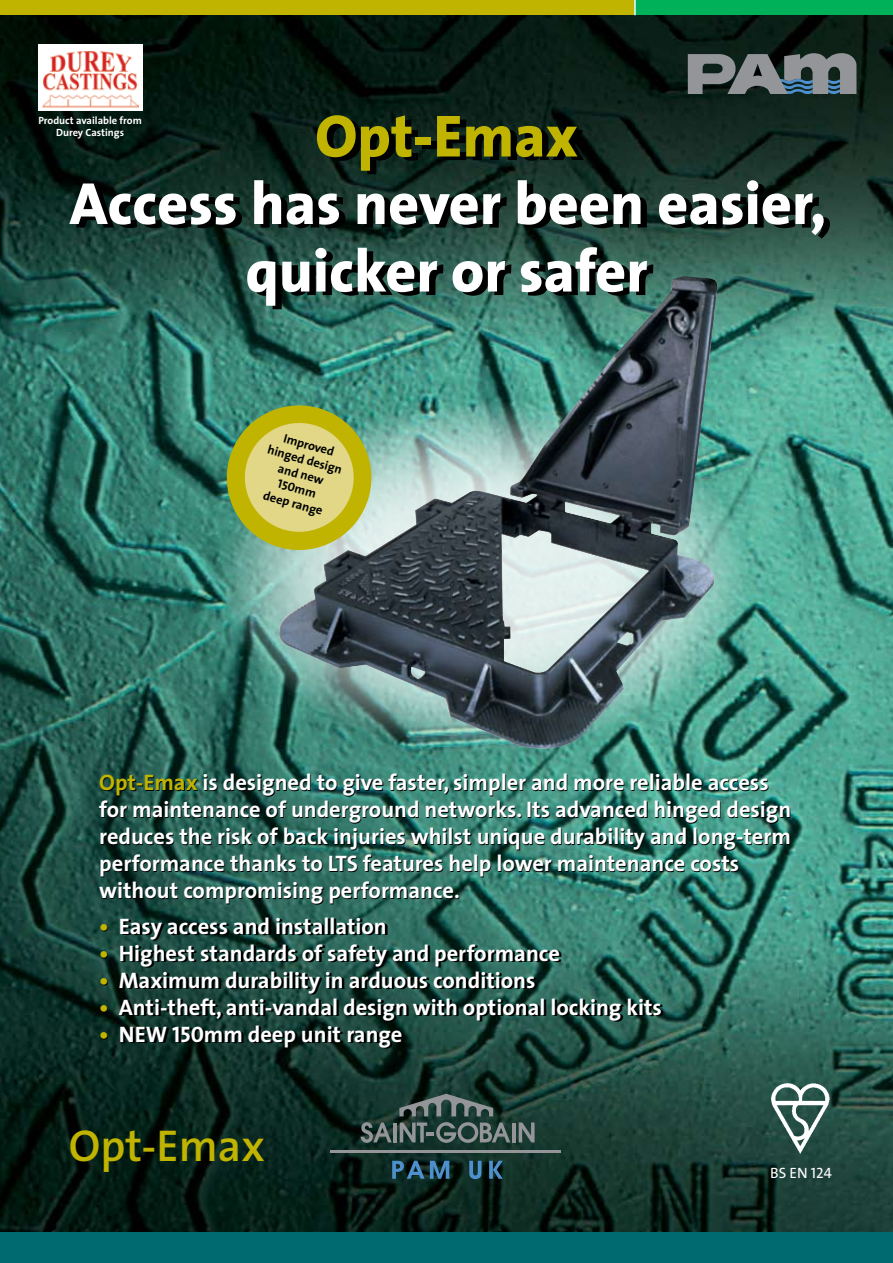
<style>
.page{position:relative;width:893px;height:1263px;background:#fff}
.page>*{position:absolute;margin:0;border:0;box-sizing:border-box;transform-origin:0 0}
.t1{font:800 60px/67.5px "The Sans";color:#fff;text-align:center}
.t2{font:800 60px "The Sans";color:#c1b400}
.t3{font:600 44.85px "The Sans";color:#c1b400}
.t4{font:700 22.5px/27px "The Sans";color:#fff}
.t5{font:15px "The Sans B5 Plain";color:#fff}
.t6{font:700 12.45px/15px "The Sans";color:#000;text-align:center}
.t7{font:12.45px "The Sans Bold Caps";color:#000}
.t8{font:700 10.5px/12.6px "The Sans";color:#fff;text-align:center}
.s1{font-family:"The Sans";font-weight:700}
.s2{color:#c1b400}
.s3{font-family:"The Sans Bold Caps";font-weight:400}
.s4{font-family:"The Sans Caps"}
</style>
<div class="page">
<img style="left:0;top:15px;width:893px;height:1217px">
<div style="left:0;top:0;width:636px;height:15px;background:#c1b400"></div>
<div style="left:635px;top:0;width:258px;height:15px;background:#00b15a"></div>
<svg style="left:634px;top:0;width:2px;height:15px"></svg>
<svg style="left:220px;top:400px;width:530px;height:353px"></svg>
<hr style="left:331px;top:1150px;width:230px;height:3px;background:#939598">
<svg style="left:361px;top:1122px;width:31px;height:21px"></svg>
<hr style="left:393px;top:1122px;width:4px;height:20px;background:#939598">
<hr style="left:512px;top:1122px;width:4px;height:20px;background:#939598">
<svg style="left:399px;top:1094px;width:94px;height:22px"></svg>
<svg style="left:400px;top:1122px;width:110px;height:21px"></svg>
<svg style="left:519px;top:1122px;width:16px;height:20px"></svg>
<svg style="left:392px;top:1161px;width:57px;height:18px"></svg>
<svg style="left:469px;top:1161px;width:12px;height:18px"></svg>
<svg style="left:489px;top:1161px;width:14px;height:18px"></svg>
<div style="left:0;top:1232px;width:893px;height:31px;background:#006a71"></div>
<svg style="left:688px;top:53px;width:168px;height:41px"></svg>
<img style="left:279px;top:276px;width:440px;height:474px">
<svg style="left:219px;top:397px;width:160px;height:161px"></svg>
<img style="left:770px;top:1082px;width:60px;height:73px">
<div style="left:38px;top:44px;width:105px;height:67px;background:#fff"></div>
<img style="left:43px;top:51px;width:96px;height:57px">
<h1 class="t2" style="left:315px;top:86px;width:264px">Opt-Emax</h1>
<h1 class="t1" style="left:70px;top:169px;width:758px">Access has never been easier, quicker or safer</h1>
<p class="t8" style="left:38px;top:114px;width:105px">Product available from<br>Durey Castings</p>
<p class="t6" style="left:274px;top:428px;width:78px;rotate:15deg">Improved hinged design and new</p>
<p class="t7" style="left:281px;top:473px;width:41px;rotate:15deg">150<span class="s1">mm</span></p>
<p class="t6" style="left:266px;top:488px;width:62px;rotate:15deg">deep range</p>
<p class="t4" style="left:99px;top:768px;width:694px"><span class="s2">Opt-Emax</span> is designed to give faster, simpler and more reliable access for maintenance of underground networks. Its advanced hinged design reduces the risk of back injuries whilst unique durability and long-term performance thanks to LTS features help lower maintenance costs without compromising performance.</p>
<p class="t4" style="left:99px;top:912px;width:289px"><span class="s2">•</span> Easy access and installation</p>
<p class="t4" style="left:99px;top:939px;width:462px"><span class="s2">•</span> Highest standards of safety and performance</p>
<p class="t4" style="left:99px;top:966px;width:438px"><span class="s2">•</span> Maximum durability in arduous conditions</p>
<p class="t4" style="left:99px;top:993px;width:564px"><span class="s2">•</span> Anti-theft, anti-vandal design with optional locking kits</p>
<p class="t4" style="left:99px;top:1020px;width:305px"><span class="s2">•</span> NEW <span class="s3">150</span>mm deep unit range</p>
<h2 class="t3" style="left:69px;top:1108px;width:197px">Opt-Emax</h2>
<p class="t5" style="left:770px;top:1165px;width:63px">BS EN <span class="s4">124</span></p>
</div>
